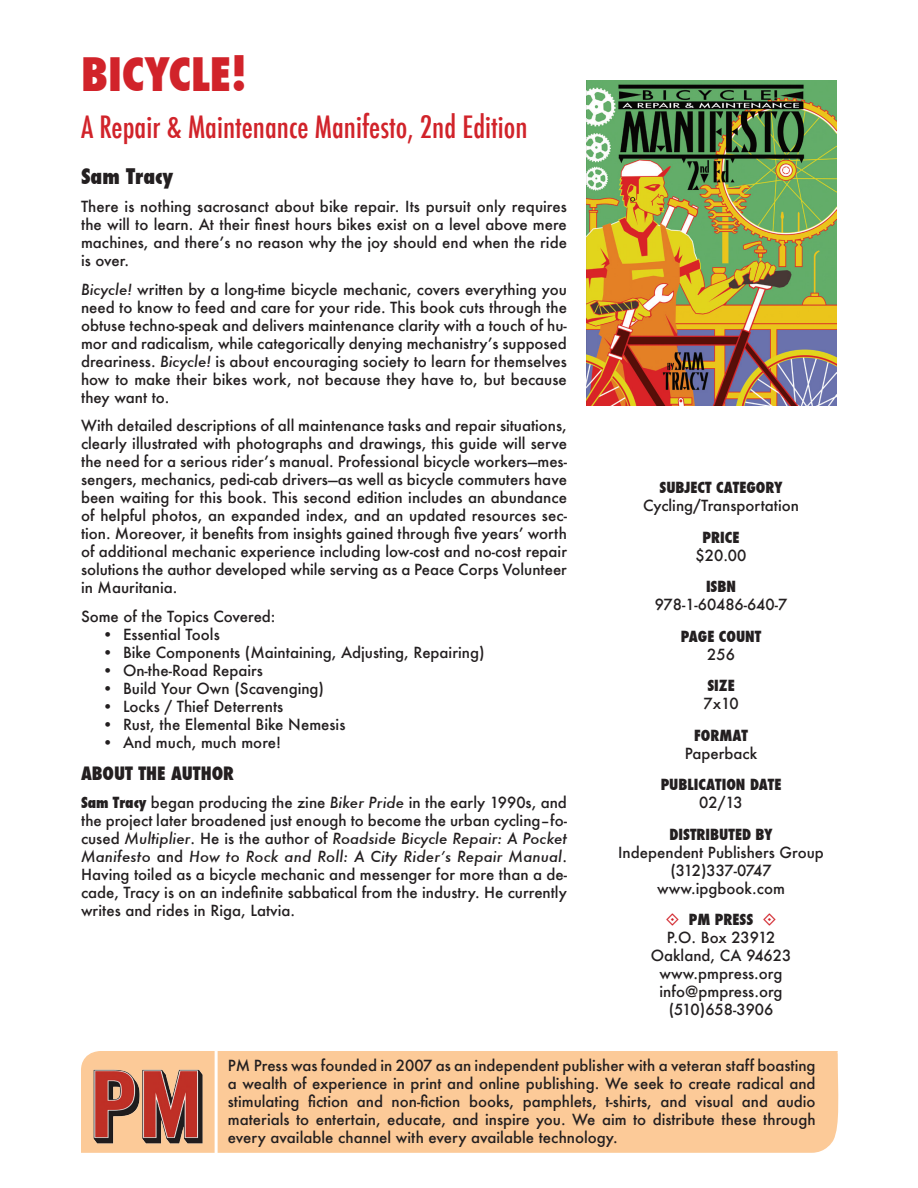
<style>
.page{position:relative;width:918px;height:1188px;background:#fff}
.page>*{position:absolute;margin:0;border:0;box-sizing:border-box;transform-origin:0 0}
.t1{font:800 condensed 45px "Futura";color:#d1232a}
.t2{font:500 condensed 30px "Futura";color:#d1232a}
.t3{font:800 condensed 21px "Futura";color:#231f20}
.t4{font:800 condensed 18px "Futura";color:#231f20}
.t5{font:500 15px/18px "Futura";color:#231f20;text-align:justify}
.t6{font:800 condensed 15px "Futura";color:#231f20}
.s1{font-style:italic}
.s2{font-weight:800;font-stretch:condensed}
</style>
<div class="page">
<img style="left:586px;top:81px;width:251px;height:324px">
<div style="left:90px;top:1051px;width:749px;height:102px;background:#fcca98"></div>
<hr style="left:215px;top:1051px;width:3px;height:103px;background:#fff">
<img style="left:81px;top:1054px;width:134px;height:99px">
<h1 class="t1" style="left:81px;top:44px;width:168px">BICYCLE!</h1>
<h2 class="t2" style="left:81px;top:107px;width:448px">A Repair &amp; Maintenance Manifesto, 2nd Edition</h2>
<h3 class="t3" style="left:81px;top:162px;width:94px">Sam Tracy</h3>
<p class="t5" style="left:81px;top:198px;width:487px">There is nothing sacrosanct about bike repair. Its pursuit only requires the will to learn. At their finest hours bikes exist on a level above mere machines, and there’s no reason why the joy should end when the ride is over.</p>
<p class="t5" style="left:81px;top:280px;width:488px"><span class="s1">Bicycle!</span> written by a long-time bicycle mechanic, covers everything you need to know to feed and care for your ride. This book cuts through the obtuse techno-speak and delivers maintenance clarity with a touch of hu&shy;mor and radicalism, while categorically denying mechanistry’s supposed dreariness. <span class="s1">Bicycle!</span> is about encouraging society to learn for themselves how to make their bikes work, not because they have to, but because they want to.</p>
<p class="t5" style="left:81px;top:417px;width:488px">With detailed descriptions of all maintenance tasks and repair situations, clearly illustrated with photographs and drawings, this guide will serve the need for a serious rider’s manual. Professional bicycle workers—mes&shy;sengers, mechanics, pedi-cab drivers—as well as bicycle commuters have been waiting for this book. This second edition includes an abundance of helpful photos, an expanded index, and an updated resources sec&shy;tion. Moreover, it benefits from insights gained through five years’ worth of additional mechanic experience including low-cost and no-cost repair solutions the author developed while serving as a Peace Corps Volunteer in Mauritania.</p>
<p class="t5" style="left:81px;top:607px;width:196px">Some of the Topics Covered:</p>
<p class="t5" style="left:102px;top:625px;width:119px">• Essential Tools</p>
<p class="t5" style="left:102px;top:643px;width:384px">• Bike Components (Maintaining, Adjusting, Repairing)</p>
<p class="t5" style="left:102px;top:661px;width:162px">• On-the-Road Repairs</p>
<p class="t5" style="left:102px;top:679px;width:224px">• Build Your Own (Scavenging)</p>
<p class="t5" style="left:102px;top:697px;width:183px">• Locks / Thief Deterrents</p>
<p class="t5" style="left:102px;top:715px;width:245px">• Rust, the Elemental Bike Nemesis</p>
<p class="t5" style="left:102px;top:733px;width:181px">• And much, much more!</p>
<p class="t4" style="left:81px;top:761px;width:155px">ABOUT THE AUTHOR</p>
<p class="t5" style="left:81px;top:794px;width:488px"><span class="s2">Sam Tracy</span> began producing the zine <span class="s1">Biker Pride</span> in the early 1990s, and the project later broadened just enough to become the urban cycling–fo&shy;cused <span class="s1">Multiplier</span>. He is the author of <span class="s1">Roadside Bicycle Repair: A Pocket Manifesto</span> and <span class="s1">How to Rock and Roll: A City Rider’s Repair Manual</span>.<br>Having toiled as a bicycle mechanic and messenger for more than a de&shy;cade, Tracy is on an indefinite sabbatical from the industry. He currently writes and rides in Riga, Latvia.</p>
<p class="t6" style="left:660px;top:478px;width:125px">SUBJECT CATEGORY</p>
<p class="t5" style="left:643px;top:497px;width:157px">Cycling/Transportation</p>
<p class="t6" style="left:703px;top:527px;width:38px">PRICE</p>
<p class="t5" style="left:696px;top:546px;width:52px">$20.00</p>
<p class="t6" style="left:706px;top:577px;width:32px">ISBN</p>
<p class="t5" style="left:655px;top:596px;width:134px">978-1-60486-640-7</p>
<p class="t6" style="left:681px;top:626px;width:82px">PAGE COUNT</p>
<p class="t5" style="left:707px;top:645px;width:29px">256</p>
<p class="t6" style="left:707px;top:676px;width:29px">SIZE</p>
<p class="t5" style="left:703px;top:695px;width:37px">7x10</p>
<p class="t6" style="left:694px;top:725px;width:55px">FORMAT</p>
<p class="t5" style="left:685px;top:744px;width:74px">Paperback</p>
<p class="t6" style="left:661px;top:775px;width:122px">PUBLICATION DATE</p>
<p class="t5" style="left:699px;top:794px;width:45px">02/13</p>
<p class="t6" style="left:669px;top:824px;width:105px">DISTRIBUTED BY</p>
<p class="t5" style="left:618px;top:843px;width:207px;text-align:center">Independent Publishers Group (312)337-0747 www.ipgbook.com</p>
<p class="t6" style="left:689px;top:910px;width:66px">PM PRESS</p>
<p class="t5" style="left:651px;top:929px;width:142px;text-align:center">P.O. Box 23912<br>Oakland, CA 94623 www.pmpress.org info@pmpress.org (510)658-3906</p>
<p class="t5" style="left:228px;top:1056px;width:589px">PM Press was founded in 2007 as an independent publisher with a veteran staff boasting a wealth of experience in print and online publishing. We seek to create radical and stimulating fiction and non-fiction books, pamphlets, t-shirts, and visual and audio materials to entertain, educate, and inspire you. We aim to distribute these through every available channel with every available technology.</p>
</div>
